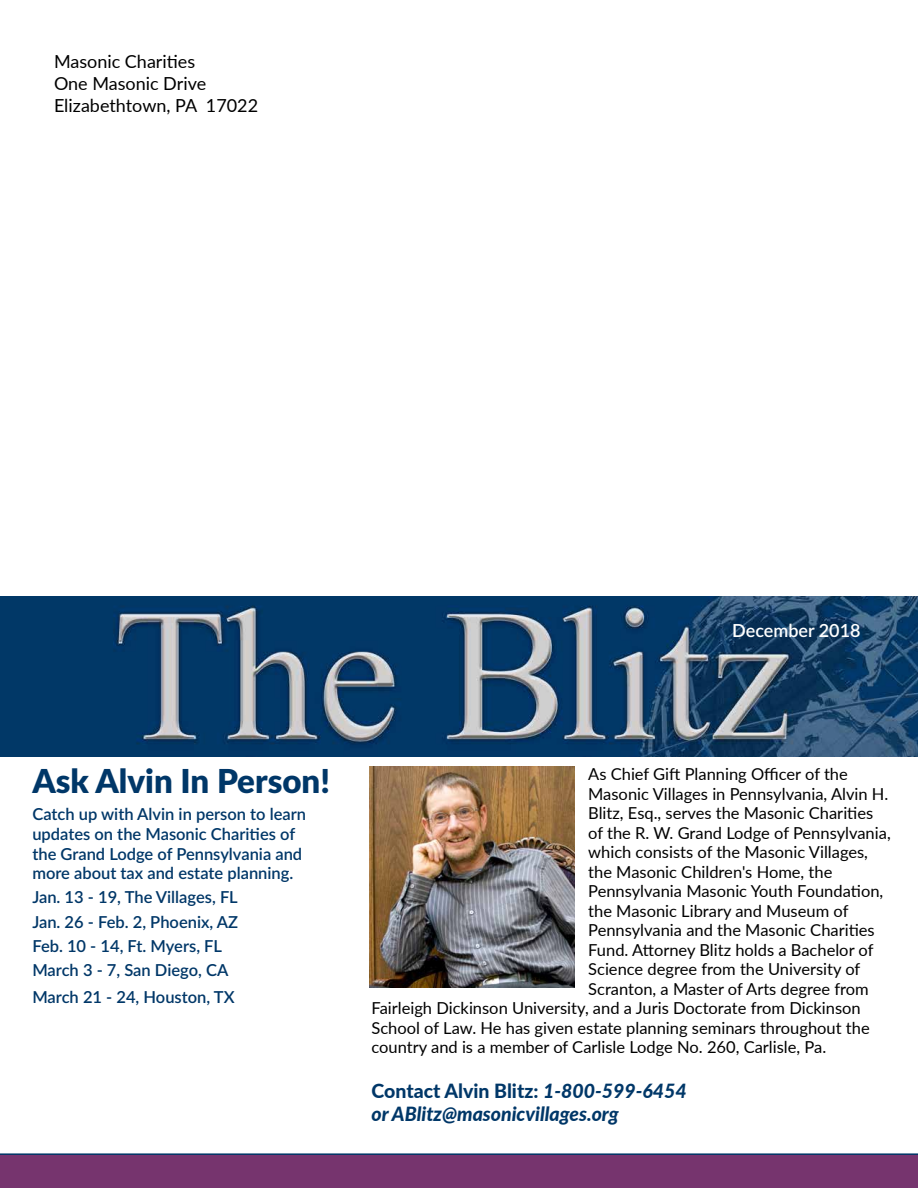
<style>
.page{position:relative;width:918px;height:1188px;background:#fff}
.page>*{position:absolute;margin:0;border:0;box-sizing:border-box;transform-origin:0 0}
.t1{font:900 33px "Lato";color:#003768}
.t2{font:italic 800 19.5px/23.4px "Lato";color:#003768}
.t3{font:18px/21.6px "Lato";color:#000}
.t4{font:600 18px "Lato";color:#fff}
.t5{font:16.5px "Lato";color:#000}
.t6{font:600 16.5px/19.8px "Lato";color:#003768}
.s1{font-style:normal}
</style>
<div class="page">
<div style="left:0;top:1153px;width:918px;height:35px;background:#76346e"></div>
<img style="left:369px;top:767px;width:206px;height:220px">
<img style="left:0;top:596px;width:918px;height:160px">
<p class="t3" style="left:54px;top:50px;width:206px">Masonic Charities<br>One Masonic Drive<br>Elizabethtown, PA 17022</p>
<p class="t4" style="left:732px;top:618px;width:130px">December 2018</p>
<h1 class="t1" style="left:32px;top:757px;width:299px">Ask Alvin In Person!</h1>
<p class="t6" style="left:32px;top:803px;width:275px">Catch up with Alvin in person to learn updates on the Masonic Charities of the Grand Lodge of Pennsylvania and more about tax and estate planning.</p>
<p class="t6" style="left:32px;top:885px;width:207px;line-height:24.2px">Jan. 13 - 19, The Villages, FL<br>Jan. 26 - Feb. 2, Phoenix, AZ<br>Feb. 10 - 14, Ft. Myers, FL<br>March 3 - 7, San Diego, CA</p>
<p class="t6" style="left:32px;top:986px;width:204px">March 21 - 24, Houston, TX</p>
<p class="t5" style="left:588px;top:762px;width:261px">As Chief Gift Planning Officer of the</p>
<p class="t5" style="left:588px;top:782px;width:302px">Masonic Villages in Pennsylvania, Alvin H.</p>
<p class="t5" style="left:588px;top:801px;width:287px">Blitz, Esq., serves the Masonic Charities</p>
<p class="t5" style="left:588px;top:821px;width:304px">of the R. W. Grand Lodge of Pennsylvania,</p>
<p class="t5" style="left:588px;top:840px;width:281px">which consists of the Masonic Villages,</p>
<p class="t5" style="left:588px;top:860px;width:246px">the Masonic Children's Home, the</p>
<p class="t5" style="left:588px;top:879px;width:297px">Pennsylvania Masonic Youth Foundation,</p>
<p class="t5" style="left:588px;top:899px;width:262px">the Masonic Library and Museum of</p>
<p class="t5" style="left:588px;top:918px;width:288px">Pennsylvania and the Masonic Charities</p>
<p class="t5" style="left:588px;top:938px;width:287px">Fund. Attorney Blitz holds a Bachelor of</p>
<p class="t5" style="left:588px;top:957px;width:274px">Science degree from the University of</p>
<p class="t5" style="left:588px;top:977px;width:282px">Scranton, a Master of Arts degree from</p>
<p class="t5" style="left:372px;top:996px;width:491px">Fairleigh Dickinson University, and a Juris Doctorate from Dickinson</p>
<p class="t5" style="left:372px;top:1016px;width:500px">School of Law. He has given estate planning seminars throughout the</p>
<p class="t5" style="left:372px;top:1035px;width:456px">country and is a member of Carlisle Lodge No. 260, Carlisle, Pa.</p>
<p class="t2" style="left:372px;top:1078px;width:317px"><span class="s1">Contact Alvin Blitz:</span> 1-800-599-6454 or ABlitz@masonicvillages.org</p>
</div>
